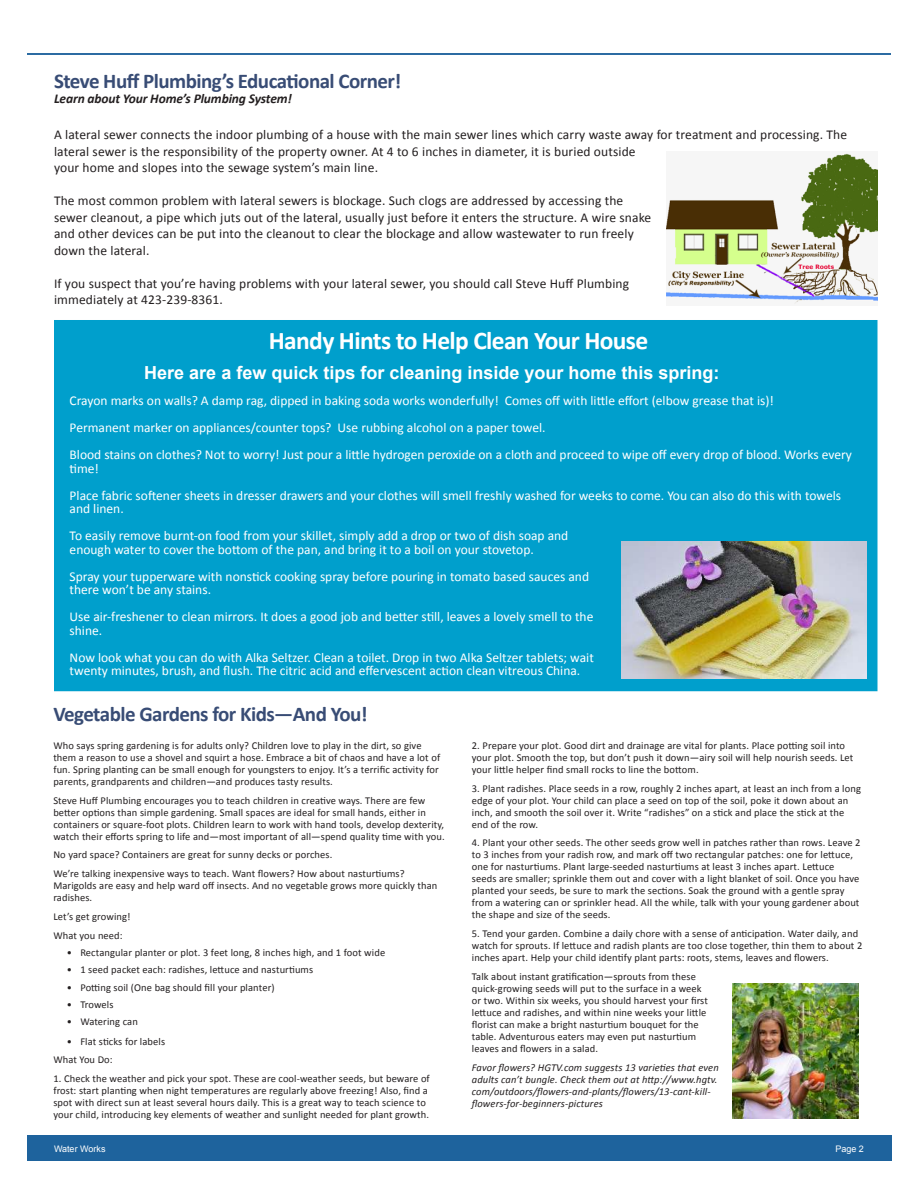
<style>
.page{position:relative;width:918px;height:1188px;background:#fff}
.page>*{position:absolute;margin:0;border:0;box-sizing:border-box;transform-origin:0 0}
.t1{font:700 25.5px "Calibri";letter-spacing:-.025em;color:#fff}
.t2{font:700 21px "Calibri";letter-spacing:-.025em;color:#384c75}
.t3{font:700 18px "Arial";color:#fff}
.t4{font:13.5px/27px "Calibri";color:#fff}
.t5{font:13.5px/16.5px "Calibri";letter-spacing:.01em;color:#231f20}
.t6{font:italic 700 13.5px "Calibri";letter-spacing:-.01em;color:#231f20}
.t7{font:10.5px/12px "Calibri";letter-spacing:.01em;color:#231f20}
.t8{font:italic 10.5px/12px "Calibri";letter-spacing:.01em;color:#231f20}
.t9{font:10.5px/10.5px "Arial";color:#fff}
.t10{font:9px "Arial";color:#fff}
</style>
<div class="page">
<div style="left:27px;top:1136px;width:864px;height:25px;background:#1e639d"></div>
<hr style="left:27px;top:53px;width:864px;height:2px;background:#1e639d">
<img style="left:667px;top:153px;width:211px;height:151px">
<img style="left:732px;top:984px;width:127px;height:135px">
<div style="left:55px;top:321px;width:822px;height:369px;background:#009fcc"></div>
<div style="left:54px;top:320px;width:824px;height:371px;border:2px solid #009fcc"></div>
<img style="left:622px;top:541px;width:245px;height:137px">
<h2 class="t2" style="left:54px;top:67px;width:349px">Steve Huff Plumbing’s Educational Corner!</h2>
<p class="t6" style="left:54px;top:94px;width:239px">Learn about Your Home’s Plumbing System!</p>
<p class="t5" style="left:54px;top:127px;width:795px">A lateral sewer connects the indoor plumbing of a house with the main sewer lines which carry waste away for treatment and processing. The lateral sewer is the responsibility of the property owner. At 4 to 6 inches in diameter, it is buried outside<br>your home and slopes into the sewage system’s main line.</p>
<p class="t5" style="left:54px;top:193px;width:599px">The most common problem with lateral sewers is blockage. Such clogs are addressed by accessing the sewer cleanout, a pipe which juts out of the lateral, usually just before it enters the structure. A wire snake and other devices can be put into the cleanout to clear the blockage and allow wastewater to run freely down the lateral.</p>
<p class="t5" style="left:54px;top:275px;width:577px">If you suspect that you’re having problems with your lateral sewer, you should call Steve Huff Plumbing immediately at 423-239-8361.</p>
<h1 class="t1" style="left:269px;top:330px;width:381px">Handy Hints to Help Clean Your House</h1>
<h3 class="t3" style="left:144px;top:366px;width:577px">Here are a few quick tips for cleaning inside your home this spring:</h3>
<p class="t4" style="left:70px;top:387px;width:784px">Crayon marks on walls? A damp rag, dipped in baking soda works wonderfully! Comes off with little effort (elbow grease that is)!<br>Permanent marker on appliances/counter tops? Use rubbing alcohol on a paper towel.<br>Blood stains on clothes? Not to worry! Just pour a little hydrogen peroxide on a cloth and proceed to wipe off every drop of blood. Works every</p>
<p class="t4" style="left:70px;top:455px;width:773px">time!<br>Place fabric softener sheets in dresser drawers and your clothes will smell freshly washed for weeks to come. You can also do this with towels</p>
<p class="t4" style="left:70px;top:495px;width:500px">and linen.<br>To easily remove burnt-on food from your skillet, simply add a drop or two of dish soap and</p>
<p class="t4" style="left:70px;top:536px;width:521px">enough water to cover the bottom of the pan, and bring it to a boil on your stovetop.<br>Spray your tupperware with nonstick cooking spray before pouring in tomato based sauces and</p>
<p class="t4" style="left:70px;top:576px;width:525px">there won’t be any stains.<br>Use air-freshener to clean mirrors. It does a good job and better still, leaves a lovely smell to the</p>
<p class="t4" style="left:70px;top:617px;width:526px">shine.<br>Now look what you can do with Alka Seltzer. Clean a toilet. Drop in two Alka Seltzer tablets; wait</p>
<p class="t4" style="left:70px;top:657px;width:512px">twenty minutes, brush, and flush. The citric acid and effervescent action clean vitreous China.</p>
<h2 class="t2" style="left:53px;top:701px;width:316px">Vegetable Gardens for Kids—And You!</h2>
<p class="t7" style="left:53px;top:739px;width:388px">Who says spring gardening is for adults only? Children love to play in the dirt, so give them a reason to use a shovel and squirt a hose. Embrace a bit of chaos and have a lot of fun. Spring planting can be small enough for youngsters to enjoy. It’s a terrific activity for parents, grandparents and children—and produces tasty results.</p>
<p class="t7" style="left:53px;top:794px;width:393px">Steve Huff Plumbing encourages you to teach children in creative ways. There are few better options than simple gardening. Small spaces are ideal for small hands, either in containers or square-foot plots. Children learn to work with hand tools, develop dexterity, watch their efforts spring to life and—most important of all—spend quality time with you.</p>
<p class="t7" style="left:53px;top:845px;width:353px;line-height:18.8px">No yard space? Containers are great for sunny decks or porches.<br>We’re talking inexpensive ways to teach. Want flowers? How about nasturtiums?</p>
<p class="t7" style="left:53px;top:880px;width:386px">Marigolds are easy and help ward off insects. And no vegetable grows more quickly than radishes.</p>
<p class="t7" style="left:53px;top:907px;width:79px;line-height:18.8px">Let’s get growing!<br>What you need:</p>
<p class="t7" style="left:67px;top:947px;width:320px">• Rectangular planter or plot. 3 feet long, 8 inches high, and 1 foot wide</p>
<p class="t7" style="left:67px;top:964px;width:248px">• 1 seed packet each: radishes, lettuce and nasturtiums</p>
<p class="t7" style="left:67px;top:981px;width:209px">• Potting soil (One bag should fill your planter)</p>
<p class="t7" style="left:67px;top:998px;width:48px">• Trowels</p>
<p class="t7" style="left:67px;top:1016px;width:72px">• Watering can</p>
<p class="t7" style="left:53px;top:1032px;width:113px;line-height:18.8px;text-indent:14px">• Flat sticks for labels<br>What You Do:</p>
<p class="t7" style="left:53px;top:1073px;width:378px">1. Check the weather and pick your spot. These are cool-weather seeds, but beware of frost: start planting when night temperatures are regularly above freezing! Also, find a spot with direct sun at least several hours daily. This is a great way to teach science to your child, introducing key elements of weather and sunlight needed for plant growth.</p>
<p class="t7" style="left:472px;top:739px;width:383px">2. Prepare your plot. Good dirt and drainage are vital for plants. Place potting soil into your plot. Smooth the top, but don’t push it down—airy soil will help nourish seeds. Let your little helper find small rocks to line the bottom.</p>
<p class="t7" style="left:472px;top:782px;width:391px">3. Plant radishes. Place seeds in a row, roughly 2 inches apart, at least an inch from a long edge of your plot. Your child can place a seed on top of the soil, poke it down about an inch, and smooth the soil over it. Write “radishes” on a stick and place the stick at the end of the row.</p>
<p class="t7" style="left:472px;top:837px;width:390px">4. Plant your other seeds. The other seeds grow well in patches rather than rows. Leave 2 to 3 inches from your radish row, and mark off two rectangular patches: one for lettuce, one for nasturtiums. Plant large-seeded nasturtiums at least 3 inches apart. Lettuce seeds are smaller; sprinkle them out and cover with a light blanket of soil. Once you have planted your seeds, be sure to mark the sections. Soak the ground with a gentle spray from a watering can or sprinkler head. All the while, talk with your young gardener about the shape and size of the seeds.</p>
<p class="t7" style="left:472px;top:928px;width:392px">5. Tend your garden. Combine a daily chore with a sense of anticipation. Water daily, and watch for sprouts. If lettuce and radish plants are too close together, thin them to about 2 inches apart. Help your child identify plant parts: roots, stems, leaves and flowers.</p>
<p class="t7" style="left:472px;top:970px;width:238px">Talk about instant gratification—sprouts from these quick-growing seeds will put to the surface in a week or two. Within six weeks, you should harvest your first lettuce and radishes, and within nine weeks your little florist can make a bright nasturtium bouquet for the table. Adventurous eaters may even put nasturtium leaves and flowers in a salad.</p>
<p class="t8" style="left:472px;top:1061px;width:248px">Favor flowers? HGTV.com suggests 13 varieties that even adults can’t bungle. Check them out at http://www.hgtv. com/outdoors/flowers-and-plants/flowers/13-cant-kill&shy;flowers-for-beginners-pictures</p>
<p class="t9" style="left:59px;top:1139px;width:59px">Clear the Air<br>Page 2</p>
<p class="t10" style="left:54px;top:1145px;width:53px">Water Works</p>
<p class="t10" style="left:835px;top:1145px;width:30px">Page 2</p>
</div>
